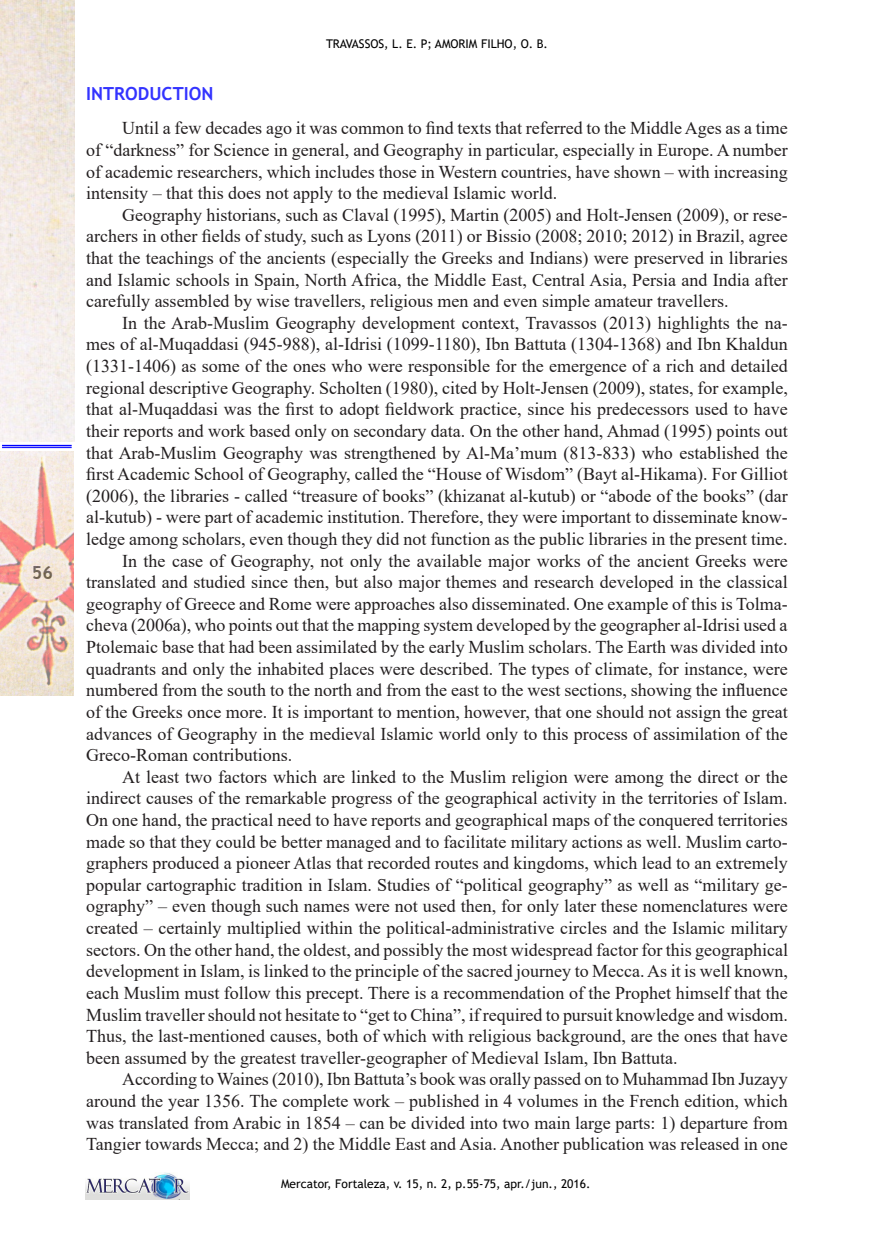
<style>
.page{position:relative;width:893px;height:1234px;background:#fff}
.page>*{position:absolute;margin:0;border:0;box-sizing:border-box;transform-origin:0 0}
.t1{font:18px/21.6px "Times New Roman";color:#231f20;text-align:justify}
.SUBTÍTULO_1{font:700 18px "Trebuchet MS";color:#33f}
.t2{font:700 18px "Trebuchet MS";color:#000}
.t3{font:12px "Trebuchet MS";color:#000}
</style>
<div class="page">
<img style="left:85px;top:1172px;width:105px;height:27px">
<img style="left:0;top:451px;width:74px;height:244px">
<img style="left:0;top:0;width:74px;height:442px">
<hr style="left:2px;top:445px;width:70px;height:1px;background:#00f">
<hr style="left:2px;top:447px;width:70px;height:1px;background:#00f">
<p class="t2" style="left:32px;top:561px;width:23px">56</p>
<p class="t3" style="left:326px;top:36px;width:223px">TRAVASSOS, L. E. P; AMORIM FILHO, O. B.</p>
<p class="SUBTÍTULO_1" style="left:86px;top:82px;width:129px">INTRODUCTION</p>
<p class="t1" style="left:86px;top:117px;width:703px;text-indent:36px">Until a few decades ago it was common to find texts that referred to the Middle Ages as a time of “darkness” for Science in general, and Geography in particular, especially in Europe. A number of academic researchers, which includes those in Western countries, have shown – with increasing intensity – that this does not apply to the medieval Islamic world.</p>
<p class="t1" style="left:86px;top:203px;width:703px;text-indent:36px">Geography historians, such as Claval (1995), Martin (2005) and Holt-Jensen (2009), or rese&shy;archers in other fields of study, such as Lyons (2011) or Bissio (2008; 2010; 2012) in Brazil, agree that the teachings of the ancients (especially the Greeks and Indians) were preserved in libraries and Islamic schools in Spain, North Africa, the Middle East, Central Asia, Persia and India after carefully assembled by wise travellers, religious men and even simple amateur travellers.</p>
<p class="t1" style="left:86px;top:311px;width:703px;text-indent:36px">In the Arab-Muslim Geography development context, Travassos (2013) highlights the na&shy;mes of al-Muqaddasi (945-988), al-Idrisi (1099-1180), Ibn Battuta (1304-1368) and Ibn Khaldun (1331-1406) as some of the ones who were responsible for the emergence of a rich and detailed regional descriptive Geography. Scholten (1980), cited by Holt-Jensen (2009), states, for example, that al-Muqaddasi was the first to adopt fieldwork practice, since his predecessors used to have their reports and work based only on secondary data. On the other hand, Ahmad (1995) points out that Arab-Muslim Geography was strengthened by Al-Ma’mum (813-833) who established the first Academic School of Geography, called the “House of Wisdom” (Bayt al-Hikama). For Gilliot (2006), the libraries - called “treasure of books” (khizanat al-kutub) or “abode of the books” (dar al-kutub) - were part of academic institution. Therefore, they were important to disseminate know&shy;ledge among scholars, even though they did not function as the public libraries in the present time.</p>
<p class="t1" style="left:86px;top:549px;width:703px;text-indent:36px">In the case of Geography, not only the available major works of the ancient Greeks were translated and studied since then, but also major themes and research developed in the classical geography of Greece and Rome were approaches also disseminated. One example of this is Tolma&shy;cheva (2006a), who points out that the mapping system developed by the geographer al-Idrisi used a Ptolemaic base that had been assimilated by the early Muslim scholars. The Earth was divided into quadrants and only the inhabited places were described. The types of climate, for instance, were numbered from the south to the north and from the east to the west sections, showing the influence of the Greeks once more. It is important to mention, however, that one should not assign the great advances of Geography in the medieval Islamic world only to this process of assimilation of the Greco-Roman contributions.</p>
<p class="t1" style="left:86px;top:765px;width:703px;text-indent:36px">At least two factors which are linked to the Muslim religion were among the direct or the indirect causes of the remarkable progress of the geographical activity in the territories of Islam.<br>On one hand, the practical need to have reports and geographical maps of the conquered territories made so that they could be better managed and to facilitate military actions as well. Muslim carto&shy;graphers produced a pioneer Atlas that recorded routes and kingdoms, which lead to an extremely popular cartographic tradition in Islam. Studies of “political geography” as well as “military ge&shy;ography” – even though such names were not used then, for only later these nomenclatures were created – certainly multiplied within the political-administrative circles and the Islamic military sectors. On the other hand, the oldest, and possibly the most widespread factor for this geographical development in Islam, is linked to the principle of the sacred journey to Mecca. As it is well known, each Muslim must follow this precept. There is a recommendation of the Prophet himself that the Muslim traveller should not hesitate to “get to China”, if required to pursuit knowledge and wisdom.<br>Thus, the last-mentioned causes, both of which with religious background, are the ones that have been assumed by the greatest traveller-geographer of Medieval Islam, Ibn Battuta.</p>
<p class="t1" style="left:86px;top:1067px;width:703px;text-indent:36px">According to Waines (2010), Ibn Battuta’s book was orally passed on to Muhammad Ibn Juzayy around the year 1356. The complete work – published in 4 volumes in the French edition, which was translated from Arabic in 1854 – can be divided into two main large parts: 1) departure from Tangier towards Mecca; and 2) the Middle East and Asia. Another publication was released in one</p>
<p class="t3" style="left:281px;top:1176px;width:311px">Mercator, Fortaleza, v. 15, n. 2, p.55-75, apr./jun., 2016.</p>
</div>
